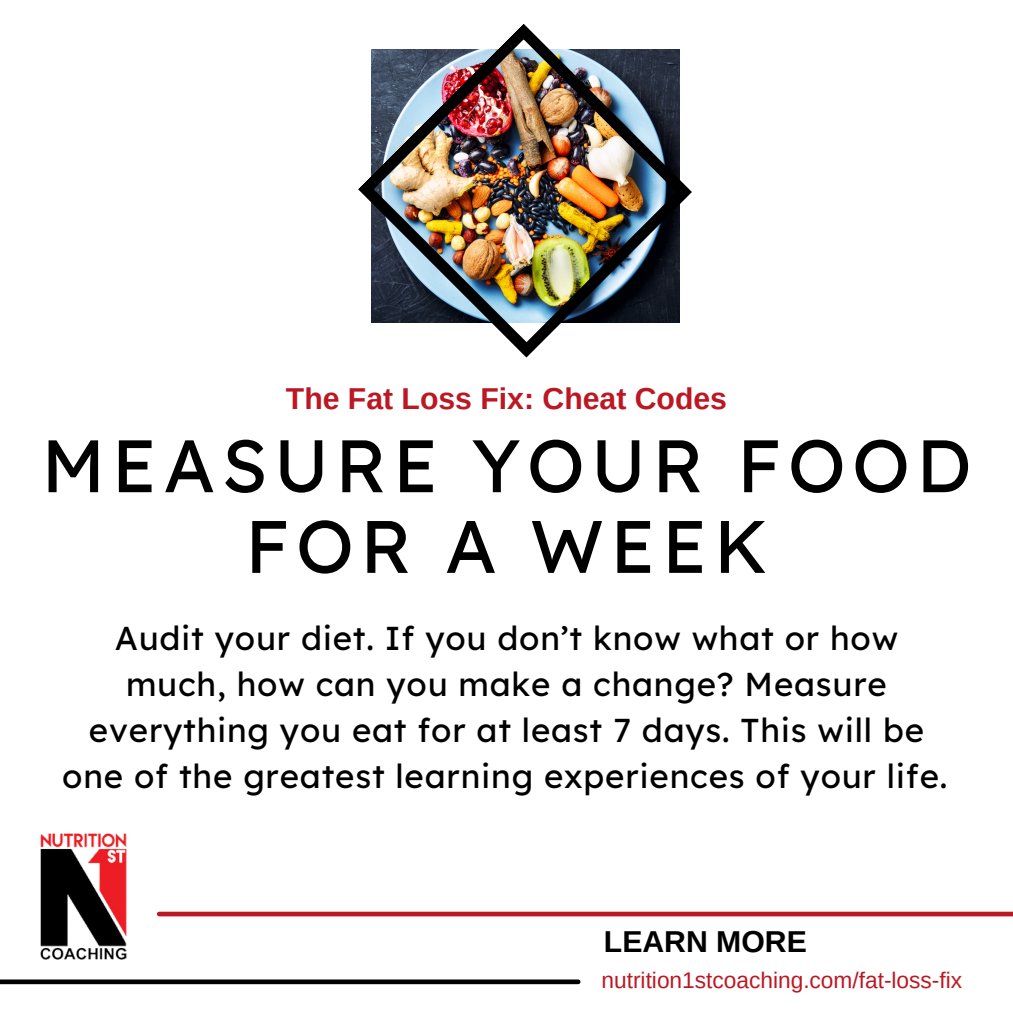
<style>
.page{position:relative;width:1013px;height:1013px;background:#fff}
.page>*{position:absolute;margin:0;border:0;box-sizing:border-box;transform-origin:0 0}
.t1{font:74px/80.6px "Lexend Deca";letter-spacing:.085em;color:#000;text-align:center}
.t2{font:33.12px/46px "Lexend Deca";letter-spacing:.025em;color:#000;text-align:center}
.t3{font:700 30.25px "Arimo";color:#bc1823}
.t4{font:700 30.25px "Arimo";color:#000}
.t5{font:22.75px "Arimo";color:#bc1823}
</style>
<div class="page">
<img style="left:40px;top:833px;width:87px;height:127px">
<div style="left:0;top:979px;width:578px;height:5px;background:#000"></div>
<img style="left:358px;top:24px;width:334px;height:334px">
<div style="left:159px;top:911px;width:853px;height:5px;background:#bc1823"></div>
<p class="t3" style="left:286px;top:381px;width:442px">The Fat Loss Fix: Cheat Codes</p>
<p class="t1" style="left:41px;top:424px;width:931px">MEASURE YOUR FOOD<br>FOR A WEEK</p>
<p class="t2" style="left:62px;top:615px;width:886px">Audit your diet. If you don’t know what or how much, how can you make a change? Measure everything you eat for at least 7 days. This will be one of the greatest learning experiences of your life.</p>
<p class="t4" style="left:604px;top:924px;width:204px">LEARN MORE</p>
<p class="t5" style="left:601px;top:967px;width:362px">nutrition1stcoaching.com/fat-loss-fix</p>
</div>
